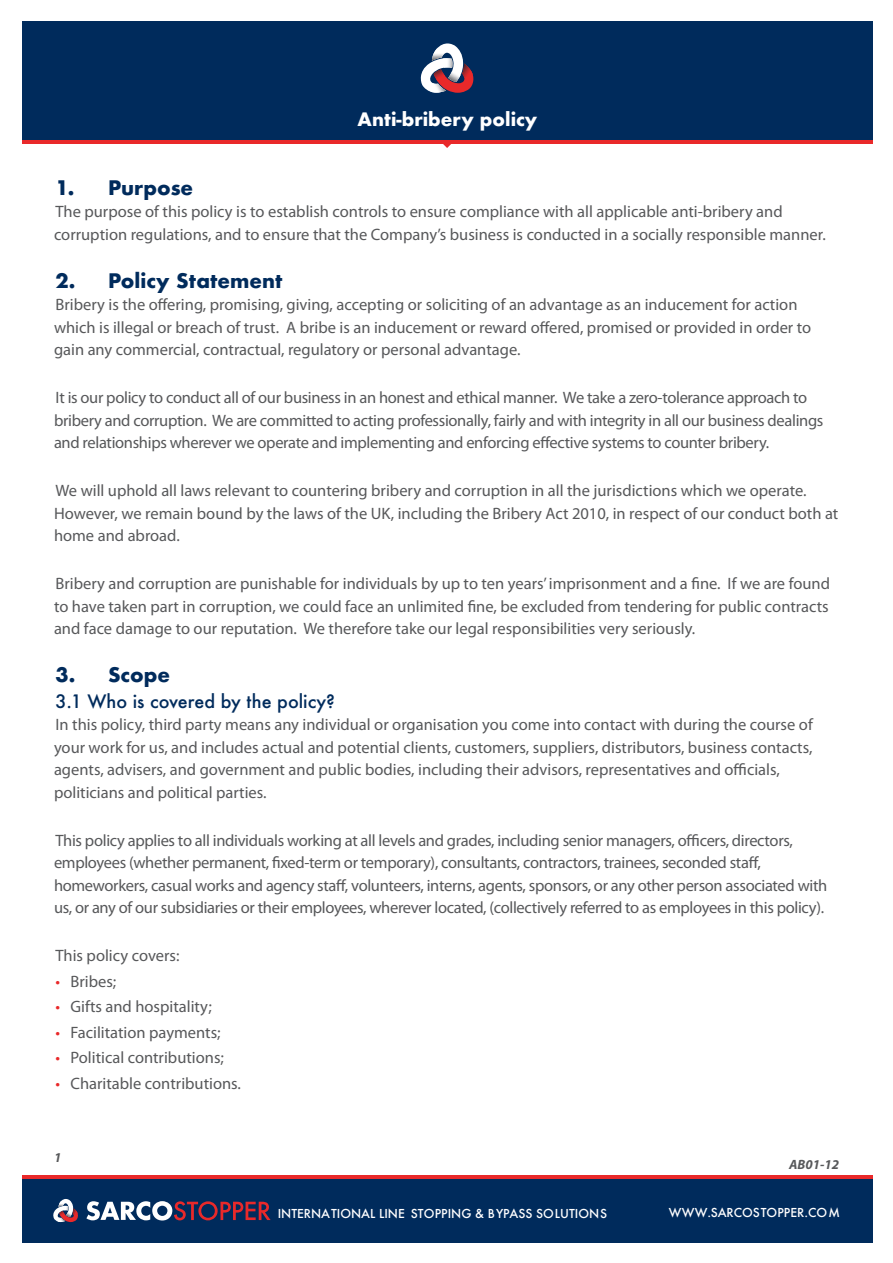
<style>
.page{position:relative;width:893px;height:1263px;background:#fff}
.page>*{position:absolute;margin:0;border:0;box-sizing:border-box;transform-origin:0 0}
.t1{font:700 19.5px "Futura";color:#002b5c}
.t2{font:500 18px "Futura";color:#002b5c}
.t3{font:700 18px "Futura";color:#fff}
.t4{font:16.5px/22.5px "Myriad Pro";color:#57585a}
.t5{font:16.5px/22.5px "Myriad Pro";letter-spacing:-.02em;color:#57585a}
.t6{font:italic 700 13.5px "Myriad Pro";color:#57585a}
.t7{font:500 12px "Futura";color:#fff}
.s1{color:#e9292a}
</style>
<div class="page">
<div style="left:22px;top:22px;width:850px;height:118px;background:#002b5c"></div>
<div style="left:22px;top:1179px;width:850px;height:63px;background:#002b5c"></div>
<svg style="left:420px;top:43px;width:54px;height:50px"></svg>
<img style="left:430px;top:83px;width:16px;height:10px">
<hr style="left:22px;top:140px;width:850px;height:3px;background:#e9292a">
<hr style="left:22px;top:1176px;width:850px;height:3px;background:#e9292a">
<svg style="left:441px;top:143px;width:12px;height:5px"></svg>
<svg style="left:86px;top:1201px;width:185px;height:19px"></svg>
<svg style="left:53px;top:1199px;width:25px;height:23px"></svg>
<p class="t3" style="left:357px;top:106px;width:181px">Anti-bribery policy</p>
<p class="t1" style="left:56px;top:173px;width:139px">1. Purpose</p>
<p class="t4" style="left:54px;top:200px;width:773px">The purpose of this policy is to establish controls to ensure compliance with all applicable anti-bribery and corruption regulations, and to ensure that the Company’s business is conducted in a socially responsible manner.</p>
<p class="t1" style="left:56px;top:266px;width:228px">2. Policy Statement</p>
<p class="t4" style="left:54px;top:293px;width:759px">Bribery is the offering, promising, giving, accepting or soliciting of an advantage as an inducement for action which is illegal or breach of trust. A bribe is an inducement or reward offered, promised or provided in order to gain any commercial, contractual, regulatory or personal advantage.</p>
<p class="t5" style="left:54px;top:386px;width:771px">It is our policy to conduct all of our business in an honest and ethical manner. We take a zero-tolerance approach to bribery and corruption. We are committed to acting professionally, fairly and with integrity in all our business dealings and relationships wherever we operate and implementing and enforcing effective systems to counter bribery.</p>
<p class="t4" style="left:54px;top:479px;width:786px">We will uphold all laws relevant to countering bribery and corruption in all the jurisdictions which we operate.<br>However, we remain bound by the laws of the UK, including the Bribery Act 2010, in respect of our conduct both at home and abroad.</p>
<p class="t4" style="left:54px;top:572px;width:777px;text-align:justify">Bribery and corruption are punishable for individuals by up to ten years’ imprisonment and a fine. If we are found to have taken part in corruption, we could face an unlimited fine, be excluded from tendering for public contracts and face damage to our reputation. We therefore take our legal responsibilities very seriously.</p>
<p class="t1" style="left:56px;top:661px;width:116px">3. Scope</p>
<p class="t2" style="left:56px;top:689px;width:281px">3.1 Who is covered by the policy?</p>
<p class="t4" style="left:54px;top:713px;width:760px">In this policy, third party means any individual or organisation you come into contact with during the course of your work for us, and includes actual and potential clients, customers, suppliers, distributors, business contacts, agents, advisers, and government and public bodies, including their advisors, representatives and officials, politicians and political parties.</p>
<p class="t5" style="left:54px;top:829px;width:775px">This policy applies to all individuals working at all levels and grades, including senior managers, officers, directors, employees (whether permanent, fixed-term or temporary), consultants, contractors, trainees, seconded staff, homeworkers, casual works and agency staff, volunteers, interns, agents, sponsors, or any other person associated with us, or any of our subsidiaries or their employees, wherever located, (collectively referred to as employees in this policy).</p>
<p class="t4" style="left:56px;top:944px;width:125px">This policy covers:</p>
<p class="t4" style="left:56px;top:970px;width:62px"><span class="s1">•</span> Bribes;</p>
<p class="t4" style="left:56px;top:995px;width:158px"><span class="s1">•</span> Gifts and hospitality;</p>
<p class="t4" style="left:56px;top:1021px;width:167px"><span class="s1">•</span> Facilitation payments;</p>
<p class="t4" style="left:56px;top:1046px;width:170px"><span class="s1">•</span> Political contributions;</p>
<p class="t4" style="left:56px;top:1072px;width:187px"><span class="s1">•</span> Charitable contributions.</p>
<p class="t6" style="left:54px;top:1148px;width:9px">1</p>
<p class="t6" style="left:789px;top:1156px;width:51px">AB01-12</p>
<p class="t7" style="left:278px;top:1205px;width:331px">INTERNATIONAL LINE STOPPING &amp; BYPASS SOLUTIONS</p>
<p class="t7" style="left:669px;top:1205px;width:173px">WWW.SARCOSTOPPER.COM</p>
</div>
